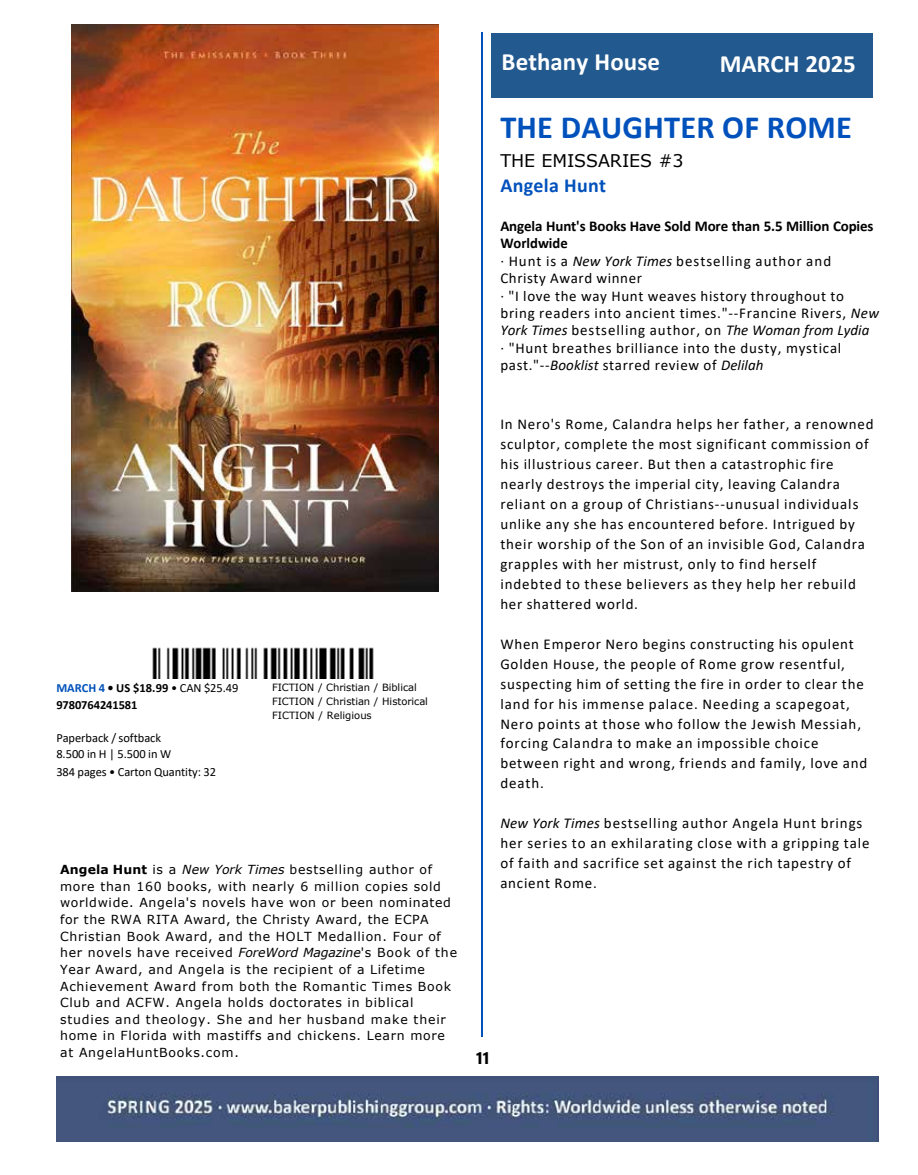
<style>
.page{position:relative;width:918px;height:1175px;background:#fff}
.page>*{position:absolute;margin:0;border:0;box-sizing:border-box;transform-origin:0 0}
.t1{font:700 32.4px "Calibri";letter-spacing:.005em;color:#0051bc}
.t2{font:700 24.9px "Calibri";letter-spacing:.005em;color:#fff}
.t3{font:700 19.95px "Calibri";letter-spacing:.015em;color:#0051bc}
.t4{font:18px "Acumin Variable Concept";color:#000}
.t5{font:17.4px "Verdana";letter-spacing:-.005em;color:#000}
.t6{font:15px/20px "Calibri";letter-spacing:.055em;color:#000}
.t7{font:12.45px/16.2px "Verdana";letter-spacing:.055em;color:#000}
.t8{font:12.45px/16.2px "Calibri";letter-spacing:-.005em;color:#000}
.t9{font:700 12.45px/16.2px "Calibri";letter-spacing:-.005em;color:#000}
.t10{font:10.05px/13.6px "Verdana";letter-spacing:-.005em;color:#000}
.s1{color:#0051bc}
.s2{font-weight:400}
.s3{font-weight:700}
.s4{font-style:italic}
</style>
<div class="page">
<img style="left:71px;top:25px;width:367px;height:566px">
<img style="left:152px;top:647px;width:222px;height:31px">
<hr style="left:482px;top:32px;width:1px;height:1004px;background:#0051bc">
<div style="left:492px;top:33px;width:380px;height:64px;background:#22598f"></div>
<img style="left:56px;top:1076px;width:822px;height:65px">
<p class="t9" style="left:56px;top:680px;width:184px"><span class="s1">MARCH 4</span> • US $18.99 <span class="s2">• CAN $25.49<br></span>9780764241581</p>
<p class="t8" style="left:56px;top:729px;width:116px">Paperback / softback<br>8.500 in H | 5.500 in W</p>
<p class="t8" style="left:56px;top:763px;width:161px">384 pages • Carton Quantity: 32</p>
<p class="t10" style="left:272px;top:680px;width:157px">FICTION / Christian / Biblical<br>FICTION / Christian / Historical<br>FICTION / Religious</p>
<p class="t7" style="left:60px;top:861px;width:392px"><span class="s3">Angela Hunt</span> is a <span class="s4">New York Times</span> bestselling author of more than 160 books, with nearly 6 million copies sold worldwide. Angela's novels have won or been nominated</p>
<p class="t7" style="left:60px;top:911px;width:399px">for the RWA RITA Award, the Christy Award, the ECPA<br>Christian Book Award, and the HOLT Medallion. Four of her novels have received <span class="s4">ForeWord Magazine</span>'s Book of the</p>
<p class="t7" style="left:60px;top:961px;width:393px">Year Award, and Angela is the recipient of a Lifetime<br>Achievement Award from both the Romantic Times Book<br>Club and ACFW. Angela holds doctorates in biblical</p>
<p class="t7" style="left:60px;top:1011px;width:387px;text-align:justify">studies and theology. She and her husband make their home in Florida with mastiffs and chickens. Learn more at AngelaHuntBooks.com.</p>
<h2 class="t2" style="left:502px;top:44px;width:160px">Bethany House</h2>
<h2 class="t2" style="left:720px;top:46px;width:138px">MARCH 2025</h2>
<h1 class="t1" style="left:500px;top:105px;width:353px">THE DAUGHTER OF ROME</h1>
<p class="t5" style="left:500px;top:149px;width:185px">THE EMISSARIES #3</p>
<h3 class="t3" style="left:500px;top:171px;width:107px">Angela Hunt</h3>
<p class="t6" style="left:500px;top:216px;width:380px;line-height:17.4px"><span class="s3">Angela Hunt's Books Have Sold More than 5.5 Million Copies Worldwide<br></span>· Hunt is a <span class="s4">New York Times</span> bestselling author and Christy Award winner<br>· "I love the way Hunt weaves history throughout to bring readers into ancient times."--Francine Rivers, <span class="s4">New York Times</span> bestselling author, on <span class="s4">The Woman from Lydia<br></span>· "Hunt breathes brilliance into the dusty, mystical past."--<span class="s4">Booklist</span> starred review of <span class="s4">Delilah</span></p>
<p class="t6" style="left:500px;top:414px;width:375px">In Nero's Rome, Calandra helps her father, a renowned sculptor, complete the most significant commission of his illustrious career. But then a catastrophic fire nearly destroys the imperial city, leaving Calandra reliant on a group of Christians--unusual individuals unlike any she has encountered before. Intrigued by their worship of the Son of an invisible God, Calandra grapples with her mistrust, only to find herself indebted to these believers as they help her rebuild her shattered world.</p>
<p class="t6" style="left:500px;top:633px;width:368px">When Emperor Nero begins constructing his opulent Golden House, the people of Rome grow resentful, suspecting him of setting the fire in order to clear the land for his immense palace. Needing a scapegoat, Nero points at those who follow the Jewish Messiah, forcing Calandra to make an impossible choice between right and wrong, friends and family, love and death.</p>
<p class="t6" style="left:500px;top:813px;width:371px"><span class="s4">New York Times</span> bestselling author Angela Hunt brings her series to an exhilarating close with a gripping tale of faith and sacrifice set against the rich tapestry of ancient Rome.</p>
<p class="t4" style="left:476px;top:1045px;width:15px">11</p>
</div>
